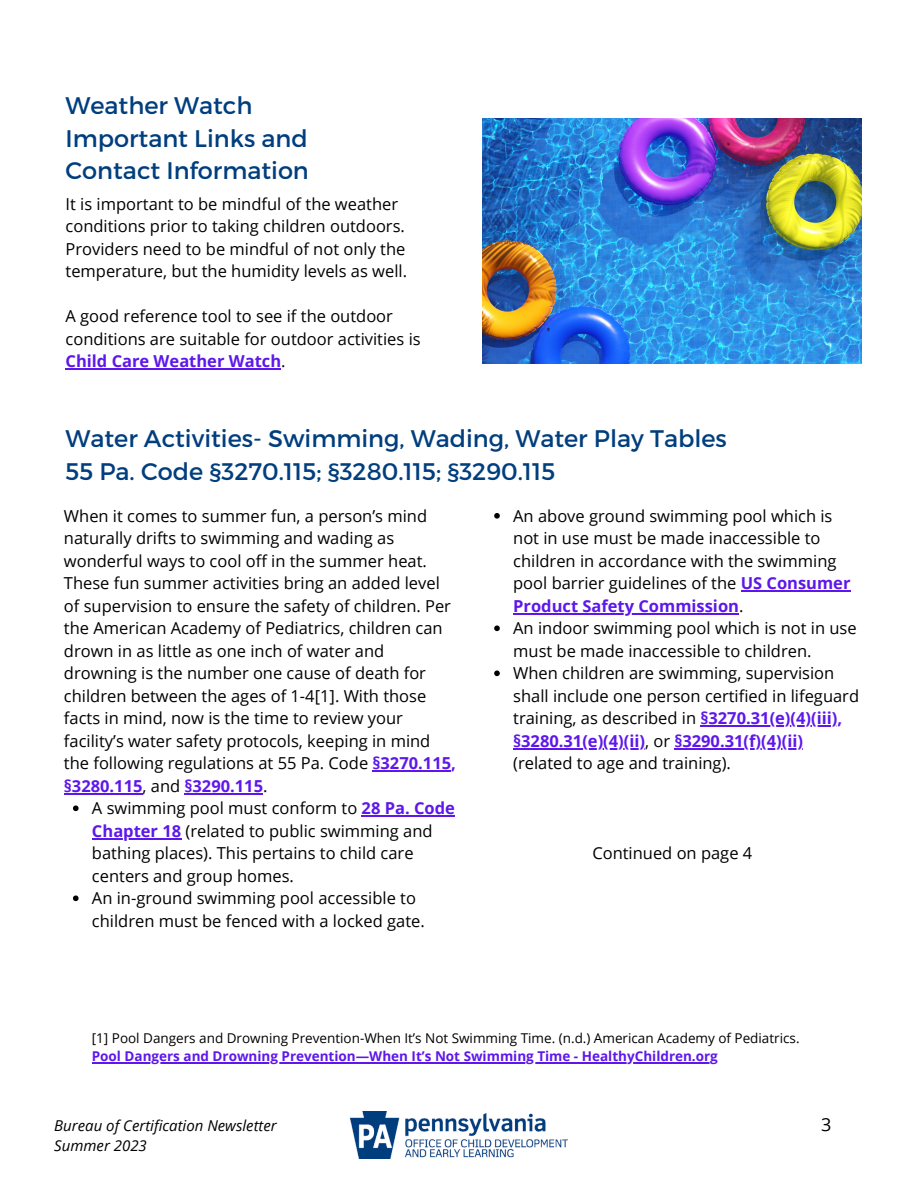
<style>
.page{position:relative;width:918px;height:1188px;background:#fff}
.page>*{position:absolute;margin:0;border:0;box-sizing:border-box;transform-origin:0 0}
.t1{font:24px/32.7px "Montserrat";color:#003e7e}
.t2{font:18px "Open Sans";color:#000}
.t3{font:16.5px/22.5px "Open Sans";color:#000}
.t4{font:italic 15px "Open Sans";color:#000}
.t5{font:13.5px/18px "Open Sans";color:#000}
.s1{font-weight:700;color:#5e17eb}
</style>
<div class="page">
<img style="left:351px;top:1112px;width:217px;height:47px">
<img style="left:483px;top:119px;width:379px;height:244px">
<hr style="left:66px;top:368px;width:215px;height:1px;background:#5e17eb">
<svg style="left:73px;top:805px;width:6px;height:6px"></svg>
<hr style="left:362px;top:816px;width:93px;height:1px;background:#5e17eb">
<hr style="left:92px;top:838px;width:89px;height:1px;background:#5e17eb">
<svg style="left:73px;top:895px;width:6px;height:6px"></svg>
<hr style="left:373px;top:771px;width:78px;height:1px;background:#5e17eb">
<hr style="left:64px;top:793px;width:79px;height:1px;background:#5e17eb">
<hr style="left:185px;top:793px;width:78px;height:1px;background:#5e17eb">
<svg style="left:494px;top:513px;width:6px;height:6px"></svg>
<hr style="left:741px;top:591px;width:110px;height:1px;background:#5e17eb">
<hr style="left:513px;top:613px;width:226px;height:1px;background:#5e17eb">
<svg style="left:494px;top:625px;width:6px;height:6px"></svg>
<svg style="left:494px;top:670px;width:6px;height:6px"></svg>
<hr style="left:700px;top:726px;width:137px;height:1px;background:#5e17eb">
<hr style="left:513px;top:748px;width:132px;height:1px;background:#5e17eb">
<hr style="left:674px;top:748px;width:129px;height:1px;background:#5e17eb">
<hr style="left:92px;top:1063px;width:626px;height:1px;background:#5e17eb">
<p class="t1" style="left:66px;top:88px;width:188px">Weather Watch</p>
<p class="t1" style="left:66px;top:121px;width:245px">Important Links and<br>Contact Information</p>
<p class="t3" style="left:66px;top:192px;width:343px">It is important to be mindful of the weather conditions prior to taking children outdoors.<br>Providers need to be mindful of not only the temperature, but the humidity levels as well.</p>
<p class="t3" style="left:66px;top:304px;width:357px">A good reference tool to see if the outdoor conditions are suitable for outdoor activities is<br><span class="s1">Child Care Weather Watch</span>.</p>
<p class="t1" style="left:66px;top:421px;width:663px">Water Activities- Swimming, Wading, Water Play Tables</p>
<p class="t1" style="left:66px;top:454px;width:491px">55 Pa. Code §3270.115; §3280.115; §3290.115</p>
<p class="t3" style="left:64px;top:504px;width:393px">When it comes to summer fun, a person’s mind naturally drifts to swimming and wading as wonderful ways to cool off in the summer heat.<br>These fun summer activities bring an added level of supervision to ensure the safety of children. Per the American Academy of Pediatrics, children can drown in as little as one inch of water and drowning is the number one cause of death for children between the ages of 1-4[1]. With those facts in mind, now is the time to review your facility’s water safety protocols, keeping in mind the following regulations at 55 Pa. Code <span class="s1">§3270.115, §3280.115</span>, and <span class="s1">§3290.115</span>.</p>
<p class="t3" style="left:513px;top:504px;width:339px">An above ground swimming pool which is not in use must be made inaccessible to children in accordance with the swimming pool barrier guidelines of the <span class="s1">US Consumer Product Safety Commission</span>.</p>
<p class="t3" style="left:513px;top:617px;width:345px">An indoor swimming pool which is not in use must be made inaccessible to children.</p>
<p class="t3" style="left:513px;top:662px;width:347px">When children are swimming, supervision shall include one person certified in lifeguard training, as described in <span class="s1">§3270.31(e)(4)(iii), §3280.31(e)(4)(ii)</span>, or <span class="s1">§3290.31(f)(4)(ii) </span>(related to age and training).</p>
<p class="t3" style="left:92px;top:797px;width:364px">A swimming pool must conform to <span class="s1">28 Pa. Code Chapter 18</span> (related to public swimming and bathing places). This pertains to child care centers and group homes.</p>
<p class="t3" style="left:92px;top:887px;width:334px">An in-ground swimming pool accessible to children must be fenced with a locked gate.</p>
<p class="t3" style="left:592px;top:842px;width:161px">Continued on page 4</p>
<p class="t5" style="left:92px;top:1029px;width:709px">[1] Pool Dangers and Drowning Prevention-When It’s Not Swimming Time. (n.d.) American Academy of Pediatrics.<br><span class="s1">Pool Dangers and Drowning Prevention―When It’s Not Swimming Time - HealthyChildren.org</span></p>
<p class="t4" style="left:54px;top:1115px;width:224px">Bureau of Certification Newsletter</p>
<p class="t2" style="left:821px;top:1112px;width:12px">3</p>
<p class="t4" style="left:54px;top:1135px;width:94px">Summer 2023</p>
</div>
